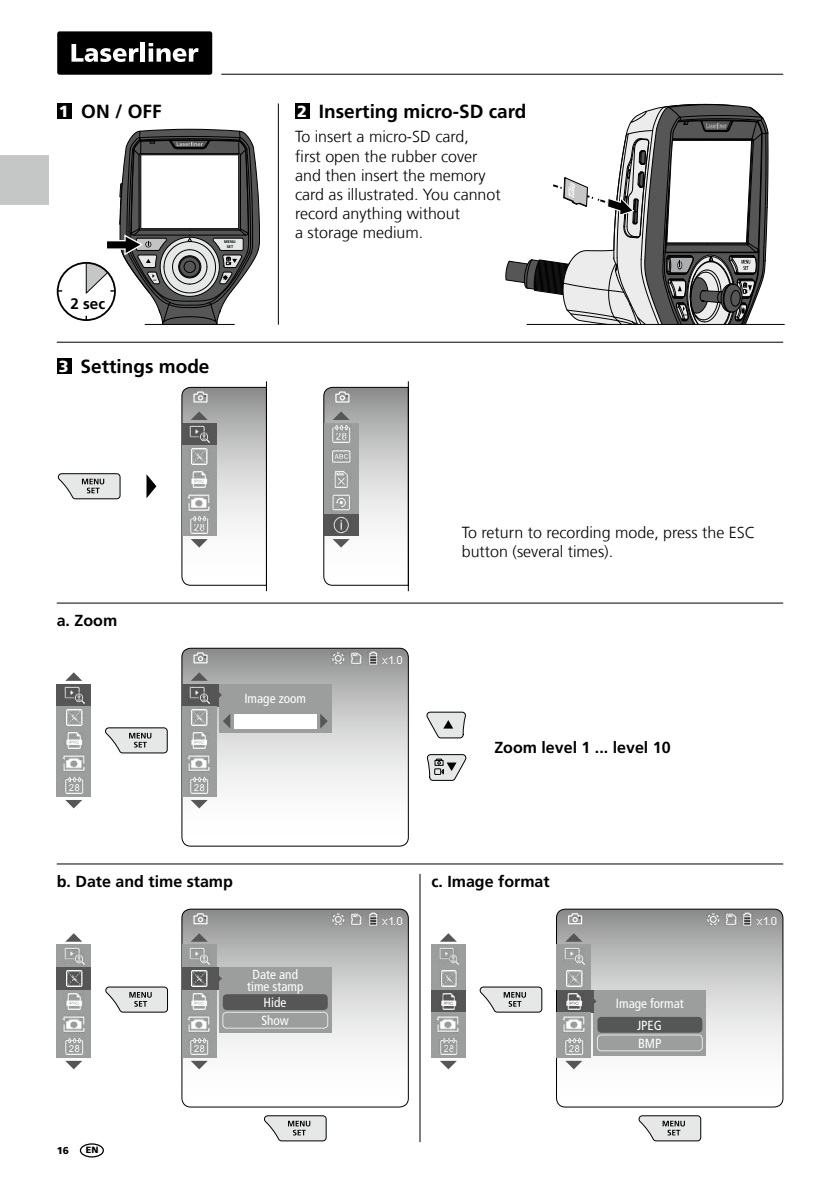
<style>
.page{position:relative;width:840px;height:1191px;background:#fff}
.page>*{position:absolute;margin:0;border:0;box-sizing:border-box;transform-origin:0 0}
.t1{font:700 19px "Frutiger LT Com";color:#000}
.t2{font:300 16px/19.2px "Frutiger LT Com";color:#000}
.t3{font:700 16px "Frutiger LT Com";color:#000}
.t4{font:700 15.2px "Frutiger LT Com";color:#000}
.t5{font:condensed 13.2px/11.8px "Frutiger LT Com";color:#fff;text-align:center}
.t6{font:900 10px "Frutiger LT Com";color:#000}
.t7{font:900 9px "Frutiger LT Com";color:#000}
.t8{font:8px "px sans nouveaux";color:#fff}
.t9{font:700 4px/4.4px "Frutiger LT Com";color:#000;text-align:center}
.s1{font-weight:900;font-size:16px;color:#fff}
</style>
<div class="page">
<hr style="left:221px;top:74px;width:561px;height:1px;background:#000">
<div style="left:57px;top:31px;width:155px;height:44px;background:#000;border-radius:2px"></div>
<svg style="left:71px;top:44px;width:67px;height:18px"></svg>
<hr style="left:141px;top:43px;width:4px;height:19px;background:#fff">
<svg style="left:148px;top:43px;width:50px;height:19px"></svg>
<svg style="left:556px;top:909px;width:226px;height:198px"></svg>
<div style="left:556px;top:909px;width:226px;height:198px;border:1px solid #000;border-radius:9px"></div>
<svg style="left:182px;top:909px;width:226px;height:198px"></svg>
<div style="left:181px;top:909px;width:227px;height:198px;border:1px solid #000;border-radius:9px"></div>
<div style="left:219px;top:967px;width:112px;height:65px;background:#9c9d9d"></div>
<svg style="left:331px;top:912px;width:48px;height:13px"></svg>
<svg style="left:105px;top:986px;width:63px;height:26px"></svg>
<svg style="left:479px;top:986px;width:63px;height:26px"></svg>
<svg style="left:219px;top:976px;width:3px;height:6px"></svg>
<div style="left:57px;top:944px;width:34px;height:23px;background:#9c9d9d"></div>
<img style="left:64px;top:947px;width:20px;height:17px">
<div style="left:57px;top:967px;width:34px;height:23px;background:#565656"></div>
<img style="left:66px;top:970px;width:17px;height:16px">
<div style="left:57px;top:990px;width:34px;height:22px;background:#9c9d9d"></div>
<img style="left:64px;top:993px;width:18px;height:16px">
<div style="left:57px;top:1012px;width:34px;height:23px;background:#9c9d9d"></div>
<img style="left:62px;top:1015px;width:23px;height:18px">
<div style="left:57px;top:1035px;width:34px;height:23px;background:#9c9d9d"></div>
<img style="left:63px;top:1038px;width:21px;height:16px">
<svg style="left:66px;top:933px;width:16px;height:8px"></svg>
<svg style="left:65px;top:1060px;width:17px;height:9px"></svg>
<div style="left:182px;top:944px;width:34px;height:23px;background:#9c9d9d"></div>
<img style="left:189px;top:947px;width:20px;height:17px">
<div style="left:182px;top:967px;width:37px;height:23px;background:#565656"></div>
<img style="left:191px;top:970px;width:17px;height:16px">
<div style="left:182px;top:990px;width:34px;height:22px;background:#9c9d9d"></div>
<img style="left:189px;top:993px;width:18px;height:16px">
<div style="left:182px;top:1012px;width:34px;height:23px;background:#9c9d9d"></div>
<img style="left:187px;top:1015px;width:23px;height:18px">
<div style="left:182px;top:1035px;width:34px;height:23px;background:#9c9d9d"></div>
<img style="left:189px;top:1038px;width:20px;height:16px">
<svg style="left:191px;top:933px;width:17px;height:8px"></svg>
<svg style="left:191px;top:1048px;width:17px;height:21px"></svg>
<hr style="left:419px;top:874px;width:1px;height:268px;background:#000">
<div style="left:593px;top:990px;width:112px;height:65px;background:#9c9d9d"></div>
<svg style="left:706px;top:912px;width:47px;height:13px"></svg>
<svg style="left:593px;top:997px;width:3px;height:8px"></svg>
<div style="left:431px;top:944px;width:34px;height:23px;background:#9c9d9d"></div>
<img style="left:439px;top:947px;width:19px;height:17px">
<div style="left:431px;top:967px;width:34px;height:23px;background:#9c9d9d"></div>
<img style="left:440px;top:970px;width:17px;height:16px">
<div style="left:431px;top:990px;width:34px;height:22px;background:#565656"></div>
<img style="left:441px;top:993px;width:16px;height:16px">
<div style="left:431px;top:1012px;width:34px;height:23px;background:#9c9d9d"></div>
<img style="left:436px;top:1015px;width:23px;height:18px">
<div style="left:431px;top:1035px;width:34px;height:23px;background:#9c9d9d"></div>
<img style="left:439px;top:1038px;width:19px;height:16px">
<svg style="left:440px;top:933px;width:16px;height:8px"></svg>
<svg style="left:440px;top:1060px;width:16px;height:9px"></svg>
<div style="left:556px;top:944px;width:34px;height:23px;background:#9c9d9d"></div>
<img style="left:564px;top:947px;width:20px;height:17px">
<div style="left:556px;top:967px;width:34px;height:23px;background:#9c9d9d"></div>
<img style="left:566px;top:970px;width:17px;height:16px">
<div style="left:556px;top:990px;width:37px;height:22px;background:#565656"></div>
<img style="left:566px;top:993px;width:17px;height:16px">
<div style="left:556px;top:1012px;width:34px;height:23px;background:#9c9d9d"></div>
<img style="left:562px;top:1015px;width:23px;height:18px">
<div style="left:556px;top:1035px;width:34px;height:23px;background:#9c9d9d"></div>
<img style="left:563px;top:1038px;width:21px;height:16px">
<svg style="left:565px;top:933px;width:17px;height:8px"></svg>
<svg style="left:565px;top:1048px;width:17px;height:21px"></svg>
<svg style="left:264px;top:1115px;width:62px;height:26px"></svg>
<svg style="left:638px;top:1115px;width:62px;height:26px"></svg>
<svg style="left:193px;top:913px;width:14px;height:11px"></svg>
<svg style="left:567px;top:913px;width:15px;height:11px"></svg>
<svg style="left:182px;top:648px;width:226px;height:198px"></svg>
<div style="left:181px;top:648px;width:227px;height:198px;border:1px solid #000;border-radius:9px"></div>
<svg style="left:331px;top:651px;width:48px;height:13px"></svg>
<svg style="left:105px;top:727px;width:63px;height:26px"></svg>
<div style="left:219px;top:683px;width:112px;height:49px;background:#9c9d9d"></div>
<div style="left:234px;top:713px;width:82px;height:15px;background:#fff"></div>
<svg style="left:320px;top:714px;width:7px;height:14px"></svg>
<svg style="left:223px;top:714px;width:7px;height:14px"></svg>
<svg style="left:219px;top:692px;width:3px;height:6px"></svg>
<div style="left:182px;top:683px;width:37px;height:23px;background:#565656"></div>
<img style="left:189px;top:687px;width:20px;height:16px">
<div style="left:182px;top:706px;width:34px;height:23px;background:#9c9d9d"></div>
<img style="left:191px;top:709px;width:17px;height:17px">
<div style="left:182px;top:729px;width:34px;height:22px;background:#9c9d9d"></div>
<img style="left:189px;top:732px;width:18px;height:16px">
<div style="left:182px;top:751px;width:34px;height:23px;background:#9c9d9d"></div>
<img style="left:187px;top:754px;width:23px;height:18px">
<div style="left:182px;top:774px;width:34px;height:23px;background:#9c9d9d"></div>
<img style="left:189px;top:777px;width:20px;height:16px">
<svg style="left:191px;top:672px;width:17px;height:9px"></svg>
<svg style="left:191px;top:787px;width:17px;height:21px"></svg>
<div style="left:57px;top:683px;width:34px;height:23px;background:#565656"></div>
<img style="left:64px;top:687px;width:20px;height:16px">
<div style="left:57px;top:706px;width:34px;height:23px;background:#9c9d9d"></div>
<img style="left:66px;top:709px;width:17px;height:17px">
<div style="left:57px;top:729px;width:34px;height:22px;background:#9c9d9d"></div>
<img style="left:64px;top:732px;width:18px;height:16px">
<div style="left:57px;top:751px;width:34px;height:23px;background:#9c9d9d"></div>
<img style="left:62px;top:754px;width:23px;height:18px">
<div style="left:57px;top:774px;width:34px;height:23px;background:#9c9d9d"></div>
<img style="left:63px;top:777px;width:21px;height:17px">
<svg style="left:65px;top:672px;width:17px;height:9px"></svg>
<svg style="left:65px;top:800px;width:17px;height:8px"></svg>
<svg style="left:427px;top:754px;width:39px;height:27px"></svg>
<svg style="left:426px;top:711px;width:39px;height:27px"></svg>
<svg style="left:193px;top:652px;width:14px;height:11px"></svg>
<svg style="left:505px;top:104px;width:269px;height:220px"></svg>
<hr style="left:278px;top:103px;width:1px;height:222px;background:#000">
<div style="left:57px;top:103px;width:15px;height:16px;background:#000"></div>
<div style="left:295px;top:103px;width:15px;height:16px;background:#000"></div>
<hr style="left:526px;top:324px;width:258px;height:1px;background:#000">
<hr style="left:57px;top:342px;width:725px;height:1px;background:#000">
<div style="left:57px;top:359px;width:15px;height:15px;background:#000"></div>
<hr style="left:57px;top:602px;width:725px;height:1px;background:#000">
<hr style="left:57px;top:863px;width:725px;height:1px;background:#000">
<div style="left:57px;top:262px;width:59px;height:59px;border:2px solid #000;border-radius:50%"></div>
<svg style="left:85px;top:129px;width:174px;height:196px"></svg>
<svg style="left:146px;top:474px;width:10px;height:24px"></svg>
<svg style="left:57px;top:473px;width:63px;height:26px"></svg>
<hr style="left:266px;top:381px;width:1px;height:210px;background:#000">
<hr style="left:408px;top:381px;width:1px;height:210px;background:#000">
<svg style="left:181px;top:387px;width:85px;height:199px"></svg>
<svg style="left:323px;top:387px;width:85px;height:199px"></svg>
<div style="left:223px;top:994px;width:104px;height:16px;background:#565656;border-radius:4px"></div>
<div style="left:222px;top:1012px;width:106px;height:16px;border:1px solid #e7e7e7;border-radius:4px"></div>
<div style="left:597px;top:1017px;width:105px;height:15px;background:#565656;border-radius:4px"></div>
<div style="left:597px;top:1034px;width:105px;height:17px;border:1px solid #e7e7e7;border-radius:4px"></div>
<div style="left:80px;top:1143px;width:24px;height:14px;border:1px solid #000;border-radius:50%"></div>
<div style="left:0;top:154px;width:48px;height:50px;background:#c5c6c6"></div>
<p class="t1" style="left:59px;top:100px;width:104px"><span class="s1">1</span> ON / OFF</p>
<p class="t1" style="left:297px;top:100px;width:231px"><span class="s1">2</span> Inserting micro-SD card</p>
<p class="t2" style="left:295px;top:127px;width:207px">To insert a micro-SD card,<br>first open the rubber cover and then insert the memory card as illustrated. You cannot record anything without<br>a storage medium.</p>
<p class="t9" style="left:224px;top:240px;width:13px">MENU<br>SET</p>
<p class="t4" style="left:70px;top:294px;width:36px">2 sec</p>
<p class="t1" style="left:59px;top:355px;width:152px"><span class="s1">3</span> Settings mode</p>
<p class="t3" style="left:57px;top:611px;width:62px">a. Zoom</p>
<p class="t5" style="left:244px;top:693px;width:63px">Image zoom</p>
<p class="t8" style="left:382px;top:656px;width:22px">X1.0</p>
<p class="t2" style="left:461px;top:523px;width:295px">To return to recording mode, press the ESC button (several times).</p>
<p class="t3" style="left:494px;top:738px;width:178px">Zoom level 1 ... level 10</p>
<p class="t3" style="left:57px;top:872px;width:178px">b. Date and time stamp</p>
<p class="t3" style="left:431px;top:872px;width:120px">c. Image format</p>
<p class="t8" style="left:382px;top:917px;width:22px">X1.0</p>
<p class="t8" style="left:756px;top:917px;width:22px">X1.0</p>
<p class="t5" style="left:247px;top:968px;width:58px">Date and time stamp</p>
<p class="t5" style="left:261px;top:993px;width:29px;line-height:18px;text-align:left">Hide<br>Show</p>
<p class="t5" style="left:615px;top:992px;width:69px;line-height:22.2px">Image format<br>JPEG</p>
<p class="t5" style="left:637px;top:1037px;width:25px">BMP</p>
<p class="t6" style="left:57px;top:1144px;width:14px">16</p>
<p class="t7" style="left:86px;top:1144px;width:14px">EN</p>
</div>
